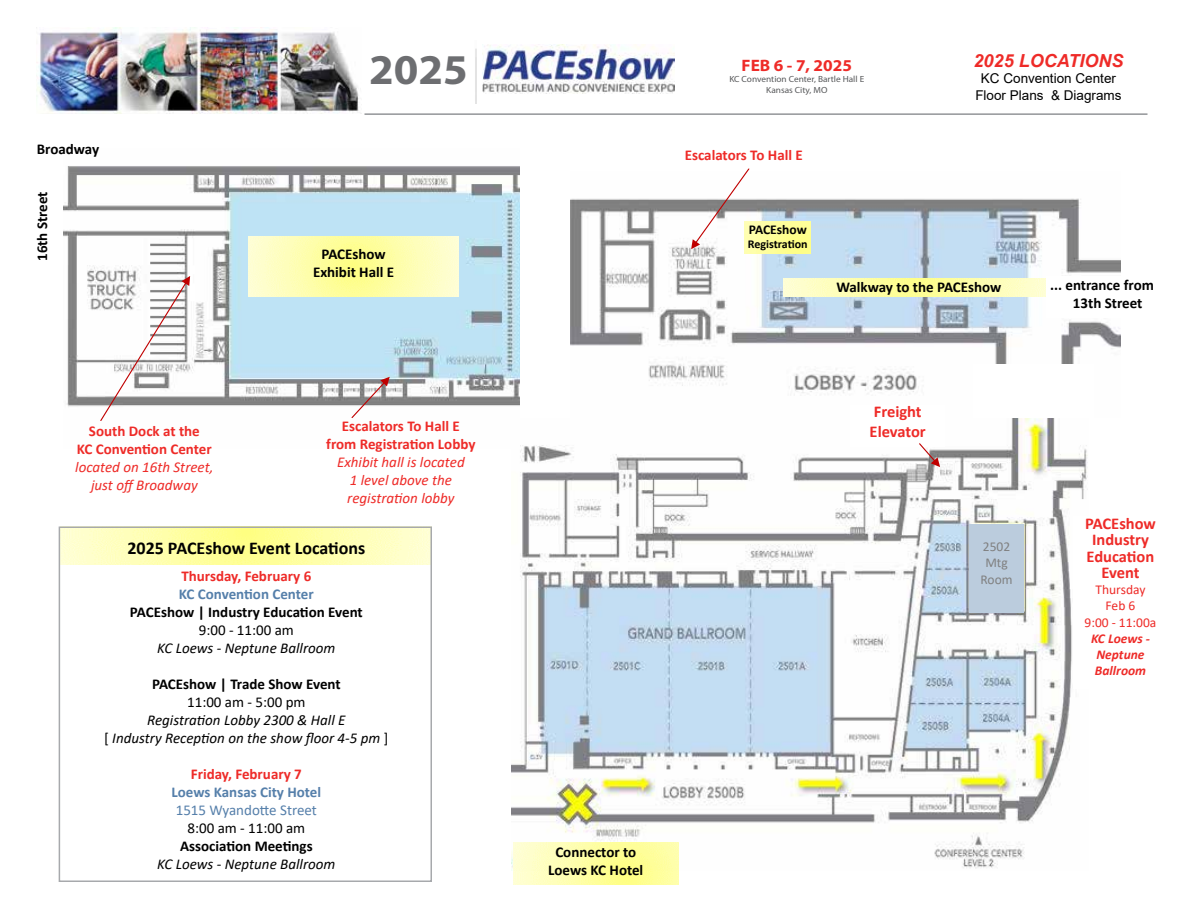
<style>
.page{position:relative;width:1188px;height:918px;background:#fff}
.page>*{position:absolute;margin:0;border:0;box-sizing:border-box;transform-origin:0 0}
.t1{font:700 42.6px "Myriad Pro";color:#6d6e71;scale:1.04 1}
.t2{font:700 18px "Calibri";color:#000}
.t3{font:italic 700 18px "Arial";color:#ee2b28}
.t4{font:700 16.65px "Myriad Pro";color:#ee2b28;scale:1.04 1}
.t5{font:700 16.5px/16.5px "Calibri";color:#ee2b28;text-align:center}
.t6{font:700 15px/18px "Calibri";color:#000;text-align:center}
.t7{font:700 15px/18px "Calibri";color:#ee2b28;text-align:center}
.t8{font:italic 15px/18px "Calibri";color:#000;text-align:center}
.t9{font:italic 15px/18px "Calibri";color:#ee2b28;text-align:center}
.t10{font:15px "Calibri";color:#000}
.t11{font:700 15px "Calibri";color:#557faa}
.t12{font:15px "Calibri";color:#557faa}
.t13{font:13.5px/16.2px "Arial";color:#000;text-align:center}
.t14{font:13.5px/16.2px "Calibri";color:#ee2b28;text-align:center}
.t15{font:italic 700 13.5px/16.2px "Calibri";color:#ee2b28}
.t16{font:13.5px/16.2px "Calibri";color:#808080;text-align:center}
.t17{font:700 13.5px "Calibri";color:#000}
.t18{font:700 12px "Calibri";color:#000}
.t19{font:9px "Myriad Pro";color:#58595b;scale:1.04 1}
.s1{font-style:normal}
</style>
<div class="page">
<img style="left:482px;top:44px;width:193px;height:50px">
<img style="left:475px;top:48px;width:1px;height:46px">
<img style="left:36px;top:28px;width:323px;height:85px">
<img style="left:62px;top:529px;width:367px;height:35px">
<img style="left:511px;top:418px;width:577px;height:453px">
<img style="left:571px;top:198px;width:549px;height:196px">
<img style="left:63px;top:166px;width:457px;height:283px">
<img style="left:783px;top:278px;width:264px;height:19px">
<svg style="left:691px;top:168px;width:63px;height:81px"></svg>
<svg style="left:339px;top:377px;width:51px;height:58px"></svg>
<div style="left:1073px;top:516px;width:95px;height:172px;background:#fff"></div>
<svg style="left:97px;top:276px;width:93px;height:150px"></svg>
<img style="left:513px;top:842px;width:166px;height:42px">
<div style="left:59px;top:526px;width:373px;height:356px;border:2px solid #a7a9ac"></div>
<hr style="left:364px;top:113px;width:784px;height:2px;background:#939598">
<img style="left:249px;top:237px;width:210px;height:60px">
<div style="left:1047px;top:276px;width:120px;height:42px;background:#fff"></div>
<div style="left:973px;top:364px;width:121px;height:54px;background:#fff"></div>
<img style="left:745px;top:222px;width:66px;height:31px">
<div style="left:969px;top:524px;width:55px;height:89px;background:#bcd"></div>
<div style="left:850px;top:405px;width:95px;height:41px;background:#fff"></div>
<svg style="left:902px;top:443px;width:38px;height:24px"></svg>
<p class="t6" style="left:37px;top:140px;width:64px">Broadway</p>
<p class="t6" style="left:33px;top:261px;width:71px;rotate:-90deg">16th Street</p>
<p class="t7" style="left:77px;top:422px;width:136px">South Dock at the<br>KC Convention Center</p>
<p class="t9" style="left:75px;top:458px;width:140px">located on 16th Street, just off Broadway</p>
<h1 class="t1" style="left:369px;top:42px;width:96px">2025</h1>
<p class="t6" style="left:313px;top:245px;width:83px">PACEshow<br>Exhibit Hall E</p>
<p class="t7" style="left:326px;top:416px;width:151px">Escalators To Hall E from Registration Lobby</p>
<p class="t9" style="left:337px;top:452px;width:129px">Exhibit hall is located<br>1 level above the registration lobby</p>
<p class="t2" style="left:127px;top:535px;width:239px">2025 PACEshow Event Locations</p>
<p class="t7" style="left:181px;top:566px;width:131px">Thursday, February 6</p>
<p class="t11" style="left:179px;top:583px;width:136px">KC Convention Center</p>
<p class="t6" style="left:130px;top:602px;width:234px">PACEshow | Industry Education Event</p>
<p class="t10" style="left:199px;top:619px;width:97px">9:00 - 11:00 am</p>
<p class="t8" style="left:157px;top:638px;width:180px">KC Loews - Neptune Ballroom</p>
<p class="t6" style="left:152px;top:674px;width:190px">PACEshow | Trade Show Event</p>
<p class="t10" style="left:187px;top:691px;width:120px">11:00 am - 5:00 pm</p>
<p class="t8" style="left:104px;top:710px;width:286px">Registration Lobby 2300 &amp; Hall E<br><span class="s1">[</span> Industry Reception on the show floor 4-5 pm <span class="s1">]</span></p>
<p class="t7" style="left:191px;top:764px;width:113px">Friday, February 7</p>
<p class="t11" style="left:172px;top:781px;width:151px">Loews Kansas City Hotel</p>
<p class="t12" style="left:176px;top:799px;width:143px">1515 Wyandotte Street</p>
<p class="t10" style="left:187px;top:817px;width:119px">8:00 am - 11:00 am</p>
<p class="t6" style="left:180px;top:836px;width:134px">Association Meetings</p>
<p class="t8" style="left:157px;top:854px;width:180px">KC Loews - Neptune Ballroom</p>
<p class="t4" style="left:742px;top:55px;width:108px">FEB 6 - 7, 2025</p>
<p class="t19" style="left:729px;top:73px;width:131px">KC Convention Center, Bartle Hall E</p>
<p class="t19" style="left:766px;top:84px;width:60px">Kansas City, MO</p>
<p class="t7" style="left:685px;top:146px;width:120px">Escalators To Hall E</p>
<p class="t17" style="left:749px;top:220px;width:59px">PACEshow</p>
<p class="t18" style="left:748px;top:235px;width:61px">Registration</p>
<p class="t3" style="left:974px;top:49px;width:151px">2025 LOCATIONS</p>
<p class="t13" style="left:975px;top:70px;width:148px">KC Convention Center<br>Floor Plans &amp; Diagrams</p>
<p class="t6" style="left:836px;top:278px;width:167px">Walkway to the PACEshow</p>
<p class="t5" style="left:870px;top:402px;width:58px;line-height:19.5px;text-align:left">Freight<br>Elevator</p>
<p class="t16" style="left:981px;top:538px;width:34px">2502<br>Mtg<br>Room</p>
<p class="t6" style="left:1073px;top:276px;width:83px;text-align:left;text-indent:-23px">... entrance from<br>13th Street</p>
<p class="t5" style="left:1085px;top:515px;width:72px">PACEshow<br>Industry<br>Education<br>Event</p>
<p class="t14" style="left:1085px;top:581px;width:73px">Thursday<br>Feb 6<br>9:00 - 11:00a</p>
<p class="t15" style="left:1091px;top:630px;width:60px">KC Loews -<br>Neptune<br>Ballroom</p>
<p class="t6" style="left:548px;top:843px;width:97px">Connector to<br>Loews KC Hotel</p>
</div>
